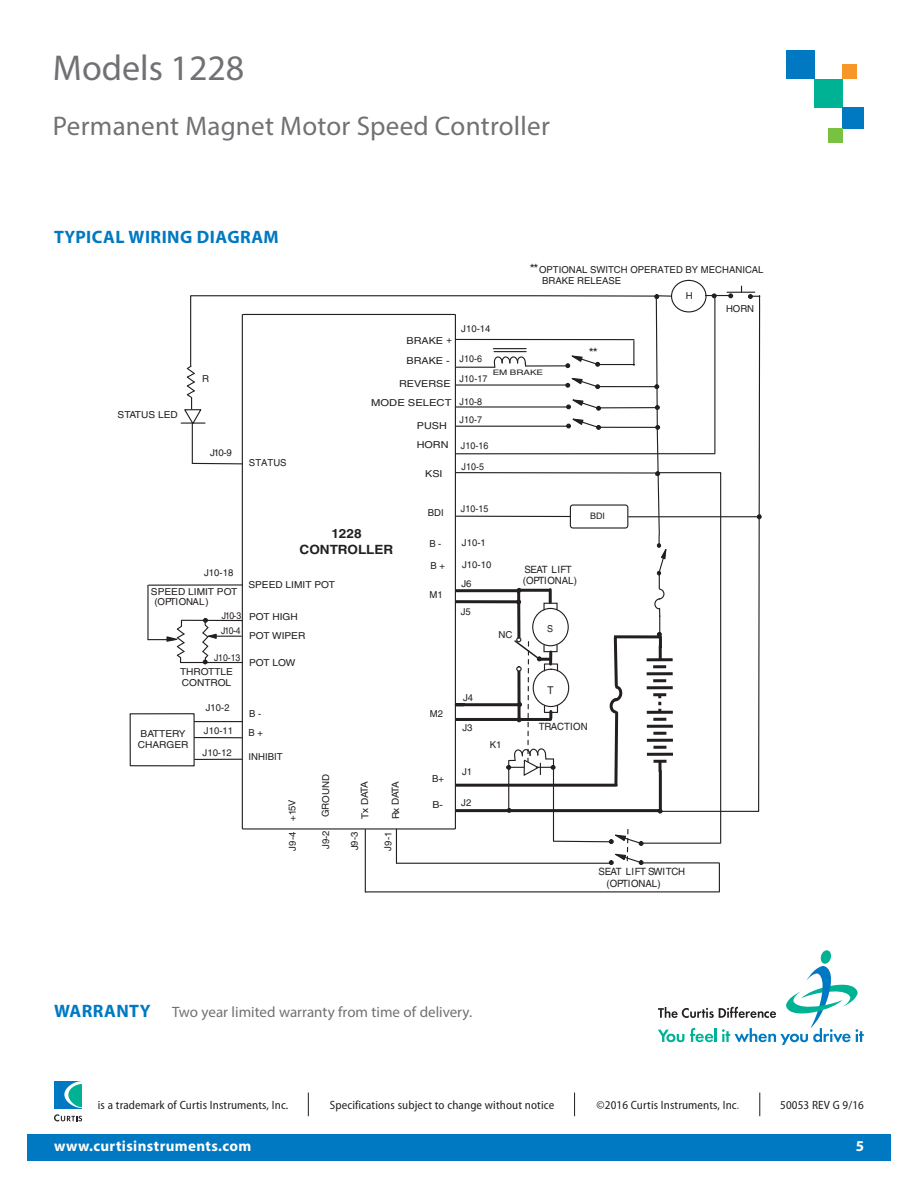
<style>
.page{position:relative;width:918px;height:1188px;background:#fff}
.page>*{position:absolute;margin:0;border:0;box-sizing:border-box;transform-origin:0 0}
.t1{font:36px "Myriad Pro";color:#717074}
.t2{font:27px "Myriad Pro";letter-spacing:.01em;color:#717074}
.t3{font:700 18px "Myriad Pro";letter-spacing:.025em;color:#0079c2}
.t4{font:15px "Myriad Pro";color:#717074}
.t5{font:700 15px "Myriad Pro";letter-spacing:.025em;color:#fff}
.t6{font:700 12.75px/15.3px "Helvetica";color:#231f20;text-align:center;scale:1.06 1}
.t7{font:12.75px "Helvetica";color:#231f20}
.t8{font:semi-condensed 12px "Myriad Pro";letter-spacing:.01em;color:#231f20}
.t9{font:10.65px "Helvetica";color:#231f20;scale:.94 1}
.t10{font:10.05px/11.6px "Helvetica";letter-spacing:-.005em;color:#231f20;scale:.96 1}
.t11{font:9.6px/10.9px "Helvetica";color:#231f20}
.t12{font:9.6px/11.4px "Helvetica";color:#231f20;scale:1.06 1}
.t13{font:9.6px/21px "Helvetica";color:#231f20;scale:.93 1}
.t14{font:9.6px "Helvetica";color:#231f20;scale:1.13 1}
.t15{font:9.6px "Helvetica";color:#231f20;scale:.9 1}
.t16{font:9.6px "Helvetica";color:#231f20;scale:1.17 1}
.t17{font:9.6px "Helvetica";color:#231f20;scale:1.11 1}
.t18{font:8.85px "Helvetica";color:#231f20}
.t19{font:7.5px "Helvetica";letter-spacing:-.005em;color:#231f20;scale:1.3 1}
.s1{font-size:12.75px}
.s2{font-weight:700;font-size:18px;color:#0079c2}
.s3{color:#717074}
</style>
<div class="page">
<div style="left:27px;top:1134px;width:864px;height:26px;background:#0079c2"></div>
<div style="left:786px;top:51px;width:29px;height:28px;background:#0079c2"></div>
<div style="left:815px;top:79px;width:28px;height:28px;background:#00b294"></div>
<div style="left:843px;top:107px;width:21px;height:21px;background:#0079c2"></div>
<div style="left:843px;top:65px;width:14px;height:14px;background:#f79728"></div>
<div style="left:829px;top:128px;width:14px;height:14px;background:#79c142"></div>
<div style="left:54px;top:1081px;width:28px;height:27px;background:#0079c2"></div>
<svg style="left:64px;top:1081px;width:18px;height:27px"></svg>
<svg style="left:54px;top:1114px;width:28px;height:7px"></svg>
<svg style="left:308px;top:1093px;width:1px;height:23px"></svg>
<svg style="left:574px;top:1093px;width:1px;height:23px"></svg>
<svg style="left:760px;top:1093px;width:1px;height:23px"></svg>
<svg style="left:658px;top:950px;width:206px;height:95px"></svg>
<svg style="left:241px;top:546px;width:211px;height:284px"></svg>
<svg style="left:190px;top:295px;width:464px;height:251px"></svg>
<svg style="left:565px;top:355px;width:35px;height:13px"></svg>
<hr style="left:597px;top:364px;width:38px;height:1px;background:#231f20">
<svg style="left:493px;top:356px;width:33px;height:79px"></svg>
<hr style="left:456px;top:367px;width:39px;height:1px;background:#231f20">
<hr style="left:525px;top:365px;width:42px;height:2px;background:#231f20">
<hr style="left:493px;top:348px;width:33px;height:1px;background:#231f20">
<hr style="left:494px;top:351px;width:32px;height:1px;background:#231f20">
<hr style="left:147px;top:585px;width:2px;height:55px;background:#231f20">
<hr style="left:149px;top:584px;width:93px;height:2px;background:#231f20">
<svg style="left:181px;top:365px;width:24px;height:61px"></svg>
<hr style="left:192px;top:424px;width:1px;height:39px;background:#231f20">
<svg style="left:191px;top:462px;width:52px;height:3px"></svg>
<hr style="left:194px;top:721px;width:48px;height:1px;background:#231f20">
<hr style="left:193px;top:737px;width:49px;height:1px;background:#231f20">
<hr style="left:195px;top:759px;width:47px;height:1px;background:#231f20">
<div style="left:130px;top:713px;width:65px;height:53px;border:1px solid #231f20"></div>
<hr style="left:456px;top:339px;width:178px;height:1px;background:#231f20">
<svg style="left:633px;top:341px;width:1px;height:23px"></svg>
<div style="left:671px;top:280px;width:36px;height:32px;background:#fff;border:1px solid #231f20;border-radius:50%"></div>
<svg style="left:654px;top:294px;width:107px;height:518px"></svg>
<svg style="left:706px;top:286px;width:54px;height:13px"></svg>
<hr style="left:714px;top:296px;width:1px;height:158px;background:#231f20">
<svg style="left:757px;top:513px;width:5px;height:6px"></svg>
<svg style="left:654px;top:384px;width:5px;height:5px"></svg>
<svg style="left:655px;top:405px;width:5px;height:5px"></svg>
<hr style="left:598px;top:407px;width:59px;height:1px;background:#231f20">
<svg style="left:654px;top:294px;width:17px;height:5px"></svg>
<hr style="left:396px;top:863px;width:215px;height:1px;background:#231f20">
<hr style="left:396px;top:829px;width:1px;height:34px;background:#231f20">
<hr style="left:366px;top:891px;width:353px;height:1px;background:#231f20">
<hr style="left:365px;top:830px;width:1px;height:62px;background:#231f20">
<svg style="left:148px;top:618px;width:96px;height:46px"></svg>
<svg style="left:452px;top:471px;width:270px;height:421px"></svg>
<h1 class="t1" style="left:53px;top:46px;width:193px">Models 1228</h1>
<h2 class="t2" style="left:53px;top:110px;width:498px">Permanent Magnet Motor Speed Controller</h2>
<h3 class="t3" style="left:54px;top:225px;width:226px">TYPICAL WIRING DIAGRAM</h3>
<p class="t12" style="left:118px;top:409px;width:58px">STATUS LED</p>
<p class="t11" style="left:202px;top:373px;width:8px">R</p>
<p class="t11" style="left:210px;top:447px;width:23px">J10-9</p>
<p class="t11" style="left:249px;top:457px;width:39px">STATUS</p>
<p class="t11" style="left:542px;top:264px;width:223px;text-indent:-12px"><span class="s1">**</span>OPTIONAL SWITCH OPERATED BY MECHANICAL<br>BRAKE RELEASE</p>
<p class="t14" style="left:407px;top:335px;width:34px">BRAKE</p>
<p class="t11" style="left:446px;top:334px;width:7px">+</p>
<p class="t11" style="left:461px;top:323px;width:31px">J10-14</p>
<p class="t14" style="left:446px;top:354px;width:33px">- J10-6</p>
<p class="t14" style="left:407px;top:355px;width:34px">BRAKE</p>
<p class="t14" style="left:399px;top:378px;width:47px">REVERSE</p>
<p class="t16" style="left:371px;top:397px;width:70px">MODE SELECT</p>
<p class="t14" style="left:417px;top:420px;width:28px">PUSH</p>
<p class="t14" style="left:417px;top:440px;width:30px">HORN</p>
<p class="t14" style="left:425px;top:468px;width:17px">KSI</p>
<p class="t11" style="left:428px;top:508px;width:17px">BDI</p>
<p class="t19" style="left:493px;top:368px;width:40px">EM BRAKE</p>
<p class="t13" style="left:460px;top:368px;width:32px">J10-17</p>
<p class="t13" style="left:460px;top:391px;width:26px">J10-8</p>
<p class="t13" style="left:460px;top:410px;width:26px">J10-7</p>
<p class="t13" style="left:461px;top:435px;width:31px">J10-16<br>J10-5</p>
<p class="t13" style="left:461px;top:498px;width:31px">J10-15</p>
<h3 class="t7" style="left:589px;top:345px;width:10px">**</h3>
<p class="t18" style="left:590px;top:511px;width:16px">BDI</p>
<p class="t11" style="left:686px;top:291px;width:8px">H</p>
<p class="t11" style="left:726px;top:303px;width:30px">HORN</p>
<p class="t11" style="left:204px;top:567px;width:31px">J10-18</p>
<p class="t12" style="left:151px;top:586px;width:83px">SPEED LIMIT POT</p>
<p class="t11" style="left:154px;top:596px;width:56px">(OPTIONAL)</p>
<h3 class="t6" style="left:300px;top:526px;width:90px">1228<br>CONTROLLER</h3>
<p class="t12" style="left:248px;top:579px;width:83px">SPEED LIMIT POT</p>
<p class="t15" style="left:222px;top:610px;width:23px">J10-3</p>
<p class="t15" style="left:214px;top:652px;width:31px">J10-13</p>
<p class="t15" style="left:221px;top:626px;width:23px">J10-4</p>
<p class="t12" style="left:180px;top:665px;width:51px">THROTTLE<br>CONTROL</p>
<p class="t12" style="left:138px;top:728px;width:49px">BATTERY<br>CHARGER</p>
<p class="t11" style="left:205px;top:702px;width:25px;rotate:-2deg">J10-2</p>
<p class="t11" style="left:203px;top:747px;width:31px;rotate:1deg">J10-12</p>
<p class="t11" style="left:204px;top:725px;width:31px">J10-11</p>
<p class="t12" style="left:249px;top:606px;width:55px;line-height:19.6px">POT HIGH<br>POT WIPER</p>
<p class="t12" style="left:249px;top:657px;width:45px">POT LOW</p>
<p class="t11" style="left:249px;top:708px;width:14px">B -</p>
<p class="t11" style="left:249px;top:727px;width:16px">B +</p>
<p class="t11" style="left:249px;top:751px;width:35px">INHIBIT</p>
<p class="t11" style="left:287px;top:821px;width:23px;rotate:-91deg">+15V</p>
<p class="t11" style="left:287px;top:851px;width:20px;rotate:-90deg">J9-4</p>
<p class="t11" style="left:320px;top:817px;width:44px;rotate:-89deg">GROUND</p>
<p class="t11" style="left:320px;top:849px;width:20px;rotate:-90deg">J9-2</p>
<p class="t12" style="left:359px;top:819px;width:38px;rotate:-91deg">Tx DATA</p>
<p class="t11" style="left:349px;top:850px;width:20px;rotate:-91deg">J9-3</p>
<p class="t12" style="left:390px;top:819px;width:38px;rotate:-91deg">Rx DATA</p>
<p class="t11" style="left:383px;top:851px;width:20px;rotate:-90deg">J9-1</p>
<p class="t11" style="left:429px;top:538px;width:14px">B -</p>
<p class="t11" style="left:430px;top:560px;width:16px">B +</p>
<p class="t11" style="left:430px;top:589px;width:15px">M1</p>
<p class="t11" style="left:462px;top:538px;width:25px">J10-1</p>
<p class="t11" style="left:462px;top:559px;width:31px">J10-10</p>
<p class="t11" style="left:462px;top:578px;width:12px">J6</p>
<p class="t11" style="left:461px;top:606px;width:12px">J5</p>
<p class="t11" style="left:499px;top:629px;width:15px">NC</p>
<p class="t10" style="left:523px;top:563px;width:58px">SEAT LIFT (OPTIONAL)</p>
<p class="t13" style="left:547px;top:618px;width:8px">S</p>
<p class="t11" style="left:430px;top:708px;width:15px">M2</p>
<p class="t11" style="left:432px;top:773px;width:13px">B+</p>
<p class="t17" style="left:432px;top:799px;width:11px">B-</p>
<p class="t11" style="left:463px;top:692px;width:12px">J4</p>
<p class="t11" style="left:463px;top:722px;width:12px">J3</p>
<p class="t11" style="left:462px;top:766px;width:12px">J1</p>
<p class="t11" style="left:461px;top:797px;width:12px">J2</p>
<p class="t11" style="left:490px;top:739px;width:13px">K1</p>
<p class="t9" style="left:548px;top:684px;width:8px">T</p>
<p class="t10" style="left:539px;top:721px;width:53px">TRACTION</p>
<p class="t10" style="left:607px;top:866px;width:83px;text-indent:-8px">SEAT LIFT SWITCH (OPTIONAL)</p>
<h3 class="t4" style="left:54px;top:1002px;width:420px"><span class="s2">WARRANTY</span> Two year limited warranty from time of delivery.</h3>
<p class="t8" style="left:98px;top:1098px;width:192px">is a trademark of Curtis Instruments, Inc.</p>
<p class="t8" style="left:330px;top:1098px;width:226px">Specifications subject to change without notice</p>
<p class="t8" style="left:597px;top:1098px;width:144px">©2016 Curtis Instruments, Inc<span class="s3">.</span></p>
<p class="t8" style="left:780px;top:1098px;width:85px">50053 REV G 9/16</p>
<h3 class="t5" style="left:54px;top:1136px;width:199px">www.curtisinstruments.com</h3>
<h3 class="t5" style="left:856px;top:1136px;width:10px">5</h3>
</div>
